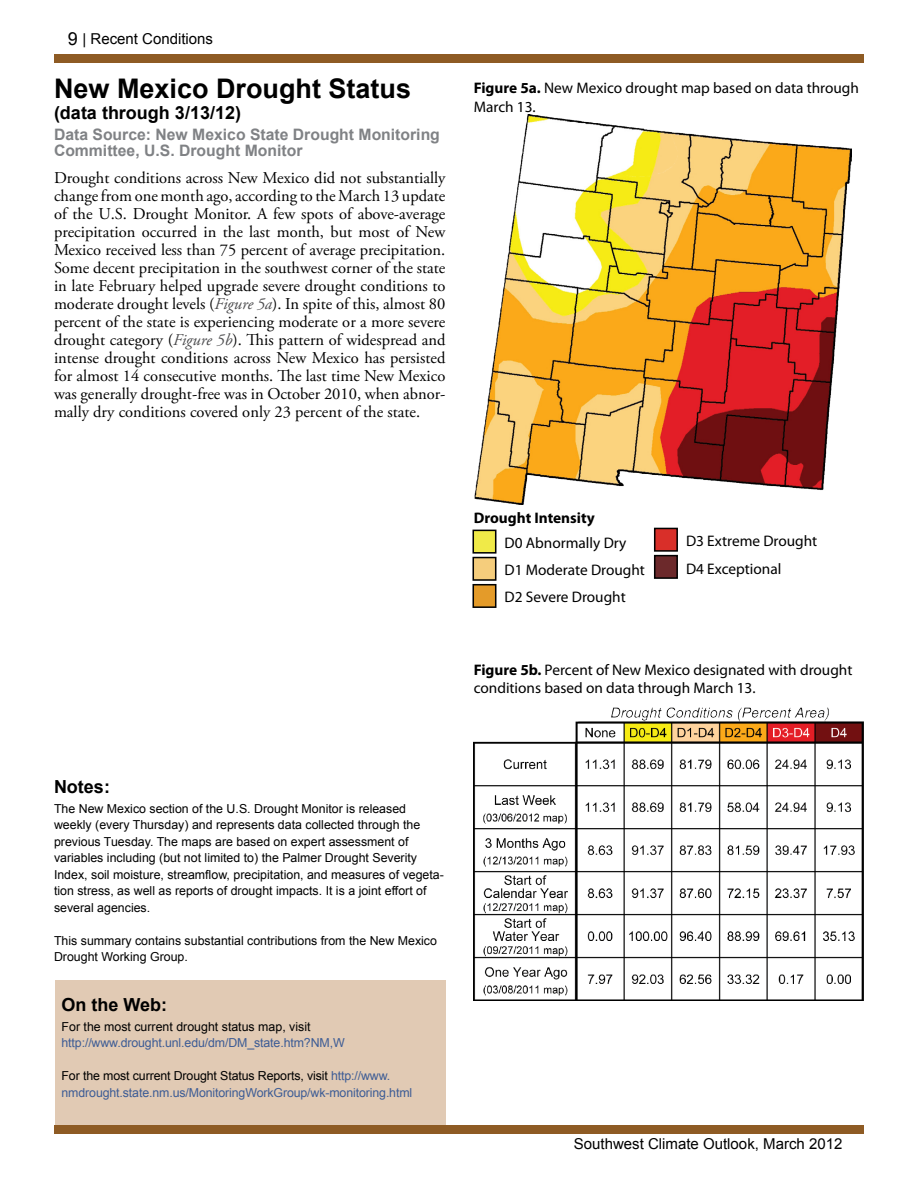
<style>
.page{position:relative;width:918px;height:1188px;background:#fff}
.page>*{position:absolute;margin:0;border:0;box-sizing:border-box;transform-origin:0 0}
.t1{font:700 27px "Arial";color:#000}
.t2{font:700 18px "Arial";color:#000}
.t3{font:16.5px/18px "Adobe Garamond Pro";color:#000;text-align:justify}
.t4{font:700 15.75px/16.5px "Arial";color:#808285}
.t5{font:15.3px/18.5px "Myriad Pro";color:#000}
.t6{font:15.3px/27.2px "Myriad Pro";color:#010101}
.t7{font:700 15.3px "Myriad Pro";color:#010101}
.t8{font:15px "Arial";color:#000}
.t9{font:12.3px/16.5px "Arial";color:#000}
.t10{font:12.3px/16.5px "Arial";letter-spacing:-.01em;color:#3d5c95}
.s1{font-size:18px}
.s2{font-style:italic;color:#4d4d4f}
.s3{font-weight:700}
.s4{color:#000}
</style>
<div class="page">
<div style="left:54px;top:1125px;width:810px;height:9px;background:#8e5b24"></div>
<div style="left:54px;top:54px;width:810px;height:9px;background:#8e5b24"></div>
<img style="left:474px;top:114px;width:378px;height:391px">
<div style="left:473px;top:530px;width:23px;height:23px;background:#f0ea48"></div>
<div style="left:472px;top:530px;width:24px;height:24px;border:2px solid #010101"></div>
<div style="left:473px;top:558px;width:23px;height:22px;background:#f5cd7c"></div>
<div style="left:472px;top:557px;width:24px;height:24px;border:2px solid #010101"></div>
<div style="left:473px;top:585px;width:23px;height:22px;background:#e49b29"></div>
<div style="left:472px;top:584px;width:24px;height:24px;border:2px solid #010101"></div>
<div style="left:655px;top:556px;width:22px;height:22px;background:#6c292b"></div>
<div style="left:654px;top:555px;width:24px;height:24px;border:2px solid #010101"></div>
<div style="left:655px;top:528px;width:22px;height:23px;background:#d92f29"></div>
<div style="left:654px;top:528px;width:24px;height:24px;border:2px solid #010101"></div>
<img style="left:473px;top:707px;width:390px;height:294px">
<div style="left:55px;top:981px;width:391px;height:144px;background:#e1cab4"></div>
<p class="t8" style="left:68px;top:29px;width:147px"><span class="s1">9</span> | Recent Conditions</p>
<h1 class="t1" style="left:54px;top:70px;width:359px">New Mexico Drought Status</h1>
<p class="t2" style="left:54px;top:100px;width:189px">(data through 3/13/12)</p>
<p class="t4" style="left:54px;top:126px;width:387px">Data Source: New Mexico State Drought Monitoring<br>Committee, U.S. Drought Monitor</p>
<p class="t3" style="left:54px;top:169px;width:393px">Drought conditions across New Mexico did not substantially change from one month ago, according to the March 13 update of the U.S. Drought Monitor. A few spots of above-average precipitation occurred in the last month, but most of New Mexico received less than 75 percent of average precipitation.<br>Some decent precipitation in the southwest corner of the state in late February helped upgrade severe drought conditions to moderate drought levels (<span class="s2">Figure 5a</span>). In spite of this, almost 80 percent of the state is experiencing moderate or a more severe drought category (<span class="s2">Figure 5b</span>). This pattern of widespread and intense drought conditions across New Mexico has persisted for almost 14 consecutive months. The last time New Mexico was generally drought-free was in October 2010, when abnor&shy;mally dry conditions covered only 23 percent of the state.</p>
<p class="t5" style="left:474px;top:79px;width:387px"><span class="s3">Figure 5a.</span> New Mexico drought map based on data through<br>March 13.</p>
<p class="t7" style="left:474px;top:507px;width:123px">Drought Intensity</p>
<p class="t6" style="left:505px;top:529px;width:142px">D0 Abnormally Dry<br>D1 Moderate Drought<br>D2 Severe Drought</p>
<p class="t6" style="left:686px;top:527px;width:133px;line-height:27.6px">D3 Extreme Drought<br>D4 Exceptional</p>
<p class="t5" style="left:474px;top:660px;width:380px"><span class="s3">Figure 5b.</span> Percent of New Mexico designated with drought conditions based on data through March 13.</p>
<p class="t2" style="left:54px;top:775px;width:57px">Notes:</p>
<p class="t9" style="left:54px;top:800px;width:391px">The New Mexico section of the U.S. Drought Monitor is released weekly (every Thursday) and represents data collected through the previous Tuesday. The maps are based on expert assessment of variables including (but not limited to) the Palmer Drought Severity Index, soil moisture, streamflow, precipitation, and measures of vegeta&shy;tion stress, as well as reports of drought impacts. It is a joint effort of several agencies.</p>
<p class="t9" style="left:54px;top:932px;width:385px">This summary contains substantial contributions from the New Mexico<br>Drought Working Group.</p>
<p class="t2" style="left:62px;top:993px;width:107px">On the Web:</p>
<p class="t9" style="left:62px;top:1018px;width:250px">For the most current drought status map, visit</p>
<p class="t10" style="left:62px;top:1035px;width:285px">http://www.drought.unl.edu/dm/DM_state.htm?NM,W</p>
<p class="t10" style="left:62px;top:1068px;width:352px"><span class="s4">For the most current Drought Status Reports, visit</span> http://www. nmdrought.state.nm.us/MonitoringWorkGroup/wk-monitoring.html</p>
<p class="t8" style="left:574px;top:1134px;width:270px">Southwest Climate Outlook, March 2012</p>
</div>
